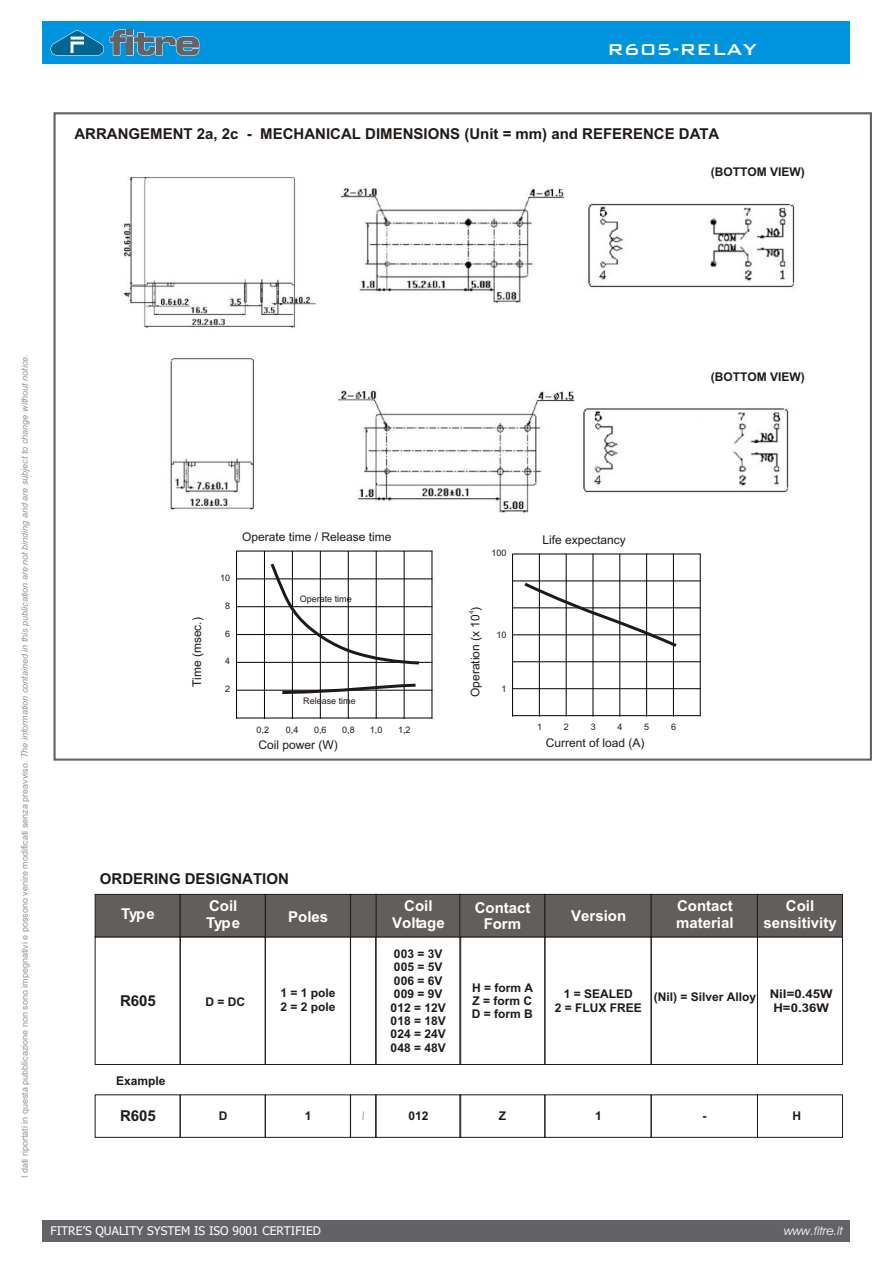
<style>
.page{position:relative;width:894px;height:1263px;background:#fff}
.page>*{position:absolute;margin:0;border:0;box-sizing:border-box;transform-origin:0 0}
.t1{font:21px "Bank Gothic Md BT";color:#fff}
.t2{font:700 15px "Arial";color:#1f1a17}
.t3{font:700 15px/16.8px "Arial";color:#fff;text-align:center}
.t4{font:700 12px/13.4px "Arial";color:#1f1a17}
.t5{font:12px "Arial";color:#1f1a17}
.t6{font:12px "Tahoma";color:#fff}
.t7{font:italic 12px "Avant Garde Bk BT";color:#fff}
.t8{font:700 12px "Arial";color:#1f1a17;scale:.3 1}
.t9{font:9px "Arial";color:#919694}
.t10{font:9px "Arial";color:#1f1a17}
.t11{font:6px "Arial";color:#1f1a17}
.s1{font-style:italic}
</style>
<div class="page">
<div style="left:460px;top:937px;width:85px;height:128px;border:1px solid #1f1a17"></div>
<div style="left:651px;top:937px;width:107px;height:128px;border:1px solid #1f1a17"></div>
<div style="left:757px;top:937px;width:86px;height:128px;border:1px solid #1f1a17"></div>
<div style="left:375px;top:937px;width:86px;height:128px;border:1px solid #1f1a17"></div>
<div style="left:350px;top:937px;width:26px;height:128px;border:1px solid #1f1a17"></div>
<div style="left:265px;top:937px;width:86px;height:128px;border:1px solid #1f1a17"></div>
<div style="left:95px;top:894px;width:85px;height:43px;background:#615e5c;border:1px solid #1f1a17"></div>
<div style="left:375px;top:894px;width:86px;height:43px;background:#615e5c;border:1px solid #1f1a17"></div>
<div style="left:350px;top:894px;width:26px;height:43px;background:#615e5c;border:1px solid #1f1a17"></div>
<div style="left:265px;top:894px;width:86px;height:43px;background:#615e5c;border:1px solid #1f1a17"></div>
<div style="left:460px;top:894px;width:85px;height:43px;background:#615e5c;border:1px solid #1f1a17"></div>
<div style="left:545px;top:894px;width:106px;height:43px;background:#615e5c;border:1px solid #1f1a17"></div>
<div style="left:651px;top:894px;width:107px;height:43px;background:#615e5c;border:1px solid #1f1a17"></div>
<div style="left:757px;top:894px;width:86px;height:43px;background:#615e5c;border:1px solid #1f1a17"></div>
<div style="left:180px;top:894px;width:85px;height:43px;background:#615e5c;border:1px solid #1f1a17"></div>
<div style="left:180px;top:937px;width:85px;height:128px;border:1px solid #1f1a17"></div>
<div style="left:95px;top:1095px;width:85px;height:43px;border:1px solid #1f1a17"></div>
<div style="left:460px;top:1095px;width:85px;height:43px;border:1px solid #1f1a17"></div>
<div style="left:651px;top:1095px;width:107px;height:43px;border:1px solid #1f1a17"></div>
<div style="left:757px;top:1095px;width:86px;height:43px;border:1px solid #1f1a17"></div>
<div style="left:375px;top:1095px;width:86px;height:43px;border:1px solid #1f1a17"></div>
<div style="left:350px;top:1095px;width:26px;height:43px;border:1px solid #1f1a17"></div>
<div style="left:265px;top:1095px;width:86px;height:43px;border:1px solid #1f1a17"></div>
<div style="left:545px;top:1095px;width:106px;height:43px;border:1px solid #1f1a17"></div>
<div style="left:180px;top:1095px;width:85px;height:43px;border:1px solid #1f1a17"></div>
<div style="left:53px;top:112px;width:819px;height:649px;background:#fff;border:2px solid #616366"></div>
<img style="left:122px;top:177px;width:194px;height:151px">
<img style="left:170px;top:359px;width:84px;height:151px">
<hr style="left:236px;top:551px;width:1px;height:168px;background:#000">
<hr style="left:264px;top:551px;width:1px;height:168px;background:#000">
<hr style="left:292px;top:551px;width:1px;height:168px;background:#000">
<hr style="left:320px;top:551px;width:1px;height:168px;background:#000">
<hr style="left:348px;top:551px;width:1px;height:168px;background:#000">
<hr style="left:376px;top:551px;width:1px;height:168px;background:#000">
<hr style="left:404px;top:551px;width:1px;height:168px;background:#000">
<hr style="left:237px;top:551px;width:195px;height:1px;background:#000">
<hr style="left:237px;top:579px;width:195px;height:1px;background:#000">
<hr style="left:237px;top:606px;width:195px;height:1px;background:#000">
<hr style="left:237px;top:634px;width:195px;height:1px;background:#000">
<hr style="left:237px;top:662px;width:195px;height:1px;background:#000">
<hr style="left:237px;top:690px;width:195px;height:1px;background:#000">
<hr style="left:236px;top:718px;width:196px;height:1px;background:#000">
<hr style="left:432px;top:551px;width:1px;height:168px;background:#000">
<svg style="left:268px;top:560px;width:154px;height:106px"></svg>
<svg style="left:279px;top:682px;width:140px;height:14px"></svg>
<hr style="left:512px;top:554px;width:1px;height:163px;background:#000">
<hr style="left:539px;top:554px;width:1px;height:163px;background:#000">
<hr style="left:566px;top:554px;width:1px;height:163px;background:#000">
<hr style="left:593px;top:554px;width:1px;height:163px;background:#000">
<hr style="left:620px;top:554px;width:1px;height:163px;background:#000">
<hr style="left:646px;top:554px;width:1px;height:163px;background:#000">
<hr style="left:673px;top:554px;width:1px;height:163px;background:#000">
<hr style="left:700px;top:554px;width:1px;height:162px;background:#000">
<hr style="left:513px;top:554px;width:187px;height:1px;background:#000">
<hr style="left:513px;top:581px;width:187px;height:1px;background:#000">
<hr style="left:513px;top:608px;width:187px;height:1px;background:#000">
<hr style="left:513px;top:635px;width:187px;height:1px;background:#000">
<hr style="left:513px;top:662px;width:187px;height:1px;background:#000">
<hr style="left:513px;top:688px;width:187px;height:1px;background:#000">
<hr style="left:512px;top:715px;width:188px;height:1px;background:#000">
<svg style="left:521px;top:580px;width:159px;height:70px"></svg>
<img style="left:583px;top:408px;width:206px;height:85px">
<img style="left:339px;top:390px;width:236px;height:123px">
<img style="left:342px;top:187px;width:223px;height:116px">
<img style="left:587px;top:203px;width:208px;height:85px">
<div style="left:43px;top:21px;width:807px;height:43px;background:#0094de"></div>
<svg style="left:50px;top:29px;width:150px;height:27px"></svg>
<div style="left:43px;top:1220px;width:807px;height:22px;background:#616366"></div>
<h1 class="t1" style="left:607px;top:39px;width:151px">R605-RELAY</h1>
<p class="t2" style="left:74px;top:128px;width:646px">ARRANGEMENT 2a, 2c - MECHANICAL DIMENSIONS (Unit = mm) and REFERENCE DATA</p>
<p class="t4" style="left:711px;top:166px;width:95px">(BOTTOM VIEW)</p>
<p class="t9" style="left:21px;top:1178px;width:825px;rotate:-90deg">I dati riportati in questa pubblicazione non sono impegnativi e possono venire modificati senza preavviso. <span class="s1">The information contained in this publication are not binding and are subject to change without notice.</span></p>
<p class="t4" style="left:711px;top:372px;width:95px">(BOTTOM VIEW)</p>
<p class="t5" style="left:192px;top:687px;width:71px;rotate:-90deg">Time (msec.)</p>
<p class="t10" style="left:220px;top:575px;width:12px">10</p>
<p class="t10" style="left:225px;top:602px;width:7px">8</p>
<p class="t10" style="left:225px;top:630px;width:7px">6</p>
<p class="t10" style="left:225px;top:658px;width:7px">4</p>
<p class="t10" style="left:225px;top:685px;width:7px">2</p>
<p class="t5" style="left:242px;top:533px;width:151px">Operate time / Release time</p>
<p class="t10" style="left:300px;top:595px;width:53px">Operate time</p>
<p class="t10" style="left:303px;top:697px;width:54px">Release time</p>
<p class="t10" style="left:342px;top:726px;width:14px">0,8</p>
<p class="t10" style="left:370px;top:726px;width:14px">1,0</p>
<p class="t10" style="left:398px;top:726px;width:14px">1,2</p>
<p class="t10" style="left:314px;top:726px;width:14px">0,6</p>
<p class="t10" style="left:257px;top:726px;width:14px">0,2</p>
<p class="t10" style="left:286px;top:726px;width:14px">0,4</p>
<p class="t5" style="left:258px;top:740px;width:81px">Coil power (W)</p>
<p class="t2" style="left:100px;top:873px;width:191px">ORDERING DESIGNATION</p>
<p class="t10" style="left:491px;top:549px;width:17px">100</p>
<p class="t5" style="left:471px;top:697px;width:92px;rotate:-90deg">Operation (x 10 )</p>
<p class="t11" style="left:469px;top:614px;width:5px;rotate:-90deg">4</p>
<p class="t10" style="left:497px;top:631px;width:12px">10</p>
<p class="t10" style="left:502px;top:685px;width:7px">1</p>
<p class="t5" style="left:543px;top:535px;width:85px">Life expectancy</p>
<p class="t10" style="left:537px;top:724px;width:7px">1</p>
<p class="t10" style="left:564px;top:724px;width:7px">2</p>
<p class="t10" style="left:591px;top:724px;width:7px">3</p>
<p class="t10" style="left:617px;top:724px;width:7px">4</p>
<p class="t10" style="left:644px;top:724px;width:7px">5</p>
<p class="t10" style="left:671px;top:724px;width:7px">6</p>
<p class="t5" style="left:546px;top:738px;width:100px">Current of load (A)</p>
<p class="t3" style="left:121px;top:907px;width:35px">Type</p>
<p class="t3" style="left:392px;top:899px;width:54px">Coil<br>Voltage</p>
<p class="t3" style="left:206px;top:899px;width:35px;text-align:left">Coil<br>Type</p>
<p class="t3" style="left:288px;top:910px;width:42px">Poles</p>
<p class="t3" style="left:475px;top:900px;width:57px">Contact<br>Form</p>
<p class="t3" style="left:571px;top:909px;width:57px">Version</p>
<p class="t3" style="left:676px;top:899px;width:59px;text-align:left">Contact material</p>
<p class="t3" style="left:763px;top:899px;width:75px">Coil sensitivity</p>
<p class="t2" style="left:120px;top:995px;width:37px">R605</p>
<p class="t4" style="left:116px;top:1076px;width:51px">Example</p>
<p class="t4" style="left:205px;top:996px;width:41px">D = DC</p>
<p class="t4" style="left:391px;top:948px;width:57px">003 = 3V<br>005 = 5V<br>006 = 6V<br>009 = 9V<br>012 = 12V<br>018 = 18V<br>024 = 24V<br>048 = 48V</p>
<p class="t4" style="left:472px;top:982px;width:63px;text-align:justify">H = form A Z = form C D = form B</p>
<p class="t4" style="left:773px;top:992px;width:61px;line-height:10.9px;text-indent:-120px">(Nil) = Silver Alloy Nil=0.45W<br>H=0.36W</p>
<p class="t4" style="left:281px;top:987px;width:57px">1 = 1 pole<br>2 = 2 pole</p>
<p class="t4" style="left:555px;top:989px;width:89px;text-align:center">1 = SEALED<br>2 = FLUX FREE</p>
<p class="t2" style="left:120px;top:1111px;width:37px">R605</p>
<p class="t4" style="left:305px;top:1111px;width:8px">1</p>
<p class="t8" style="left:363px;top:1112px;width:5px">/</p>
<p class="t4" style="left:408px;top:1111px;width:22px">012</p>
<p class="t4" style="left:499px;top:1111px;width:9px">Z</p>
<p class="t4" style="left:595px;top:1111px;width:8px">1</p>
<p class="t4" style="left:703px;top:1111px;width:5px">-</p>
<p class="t4" style="left:793px;top:1111px;width:10px">H</p>
<p class="t4" style="left:219px;top:1111px;width:10px">D</p>
<p class="t6" style="left:51px;top:1226px;width:272px">FITRE’S QUALITY SYSTEM IS ISO 9001 CERTIFIED</p>
<p class="t7" style="left:784px;top:1226px;width:60px">www.fitre.it</p>
</div>
